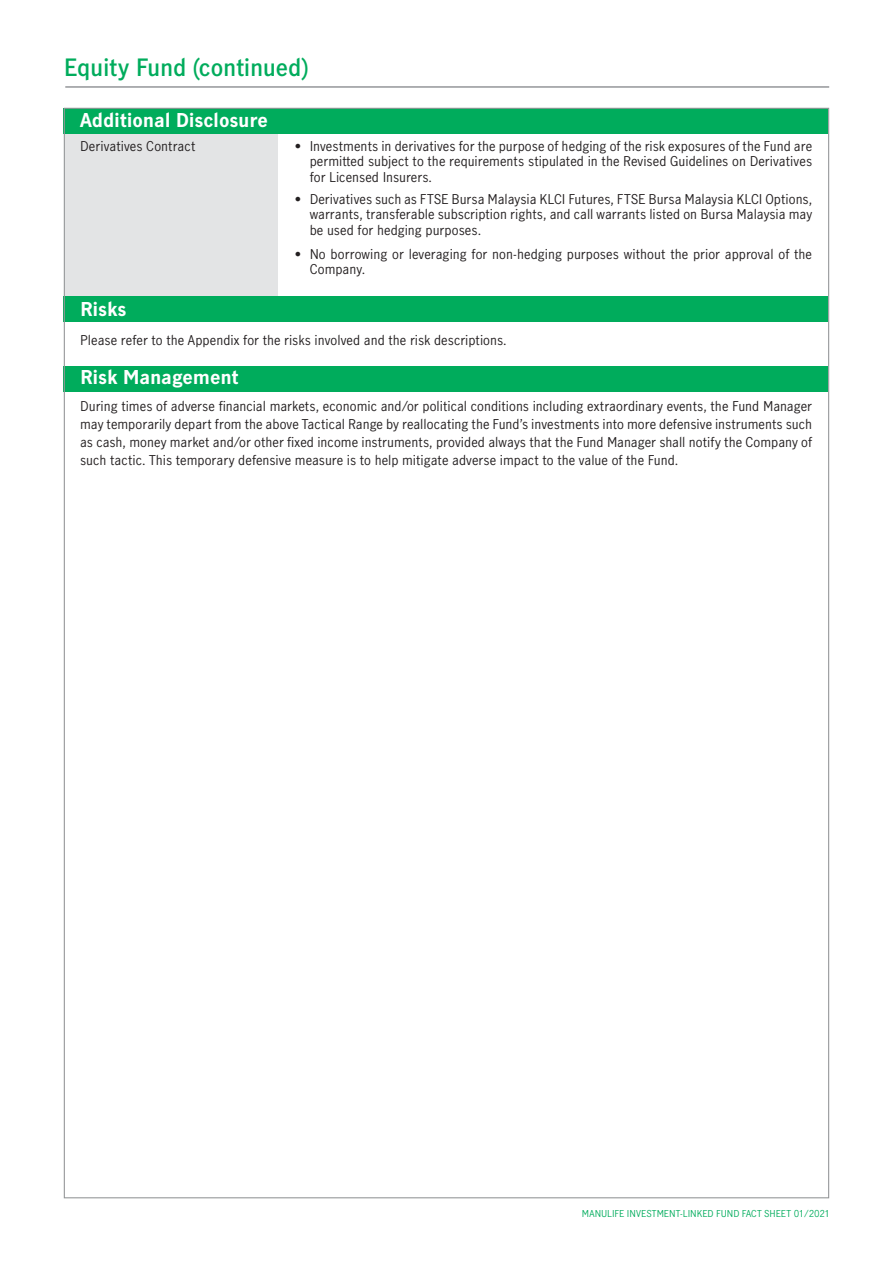
<style>
.page{position:relative;width:893px;height:1263px;background:#fff}
.page>*{position:absolute;margin:0;border:0;box-sizing:border-box;transform-origin:0 0}
.t1{font:600 22.5px "Manulife JH Sans";letter-spacing:-.015em;color:#00ac5c}
.t2{font:700 18px "Manulife JH Sans";letter-spacing:-.01em;color:#fff}
.t3{font:12.75px/15.3px "Manulife JH Sans";letter-spacing:.005em;color:#231f20;text-align:justify}
.t4{font:9px "Manulife JH Sans";letter-spacing:.005em;color:#00ac5c}
</style>
<div class="page">
<hr style="left:65px;top:86px;width:764px;height:2px;background:#949699">
<div style="left:64px;top:118px;width:213px;height:183px;background:#e3e4e5"></div>
<div style="left:64px;top:108px;width:764px;height:26px;background:#00ac5c"></div>
<div style="left:64px;top:297px;width:764px;height:25px;background:#00ac5c"></div>
<div style="left:64px;top:366px;width:764px;height:25px;background:#00ac5c"></div>
<h1 class="t1" style="left:64px;top:51px;width:246px">Equity Fund (continued)</h1>
<h2 class="t2" style="left:80px;top:107px;width:189px">Additional Disclosure</h2>
<p class="t3" style="left:80px;top:138px;width:117px">Derivatives Contract</p>
<p class="t3" style="left:310px;top:138px;width:504px;text-indent:-15px">• Investments in derivatives for the purpose of hedging of the risk exposures of the Fund are permitted subject to the requirements stipulated in the Revised Guidelines on Derivatives for Licensed Insurers.</p>
<p class="t3" style="left:310px;top:191px;width:504px;text-indent:-15px">• Derivatives such as FTSE Bursa Malaysia KLCI Futures, FTSE Bursa Malaysia KLCI Options, warrants, transferable subscription rights, and call warrants listed on Bursa Malaysia may be used for hedging purposes.</p>
<p class="t3" style="left:310px;top:246px;width:504px;text-indent:-15px">• No borrowing or leveraging for non-hedging purposes without the prior approval of the<br>Company.</p>
<h2 class="t2" style="left:80px;top:296px;width:48px">Risks</h2>
<p class="t3" style="left:80px;top:332px;width:428px">Please refer to the Appendix for the risks involved and the risk descriptions.</p>
<h2 class="t2" style="left:80px;top:364px;width:160px">Risk Management</h2>
<p class="t3" style="left:80px;top:396px;width:733px;line-height:18px">During times of adverse financial markets, economic and/or political conditions including extraordinary events, the Fund Manager may temporarily depart from the above Tactical Range by reallocating the Fund’s investments into more defensive instruments such as cash, money market and/or other fixed income instruments, provided always that the Fund Manager shall notify the Company of such tactic. This temporary defensive measure is to help mitigate adverse impact to the value of the Fund.</p>
<p class="t4" style="left:582px;top:1207px;width:248px">MANULIFE INVESTMENT-LINKED FUND FACT SHEET 01/2021</p>
</div>
